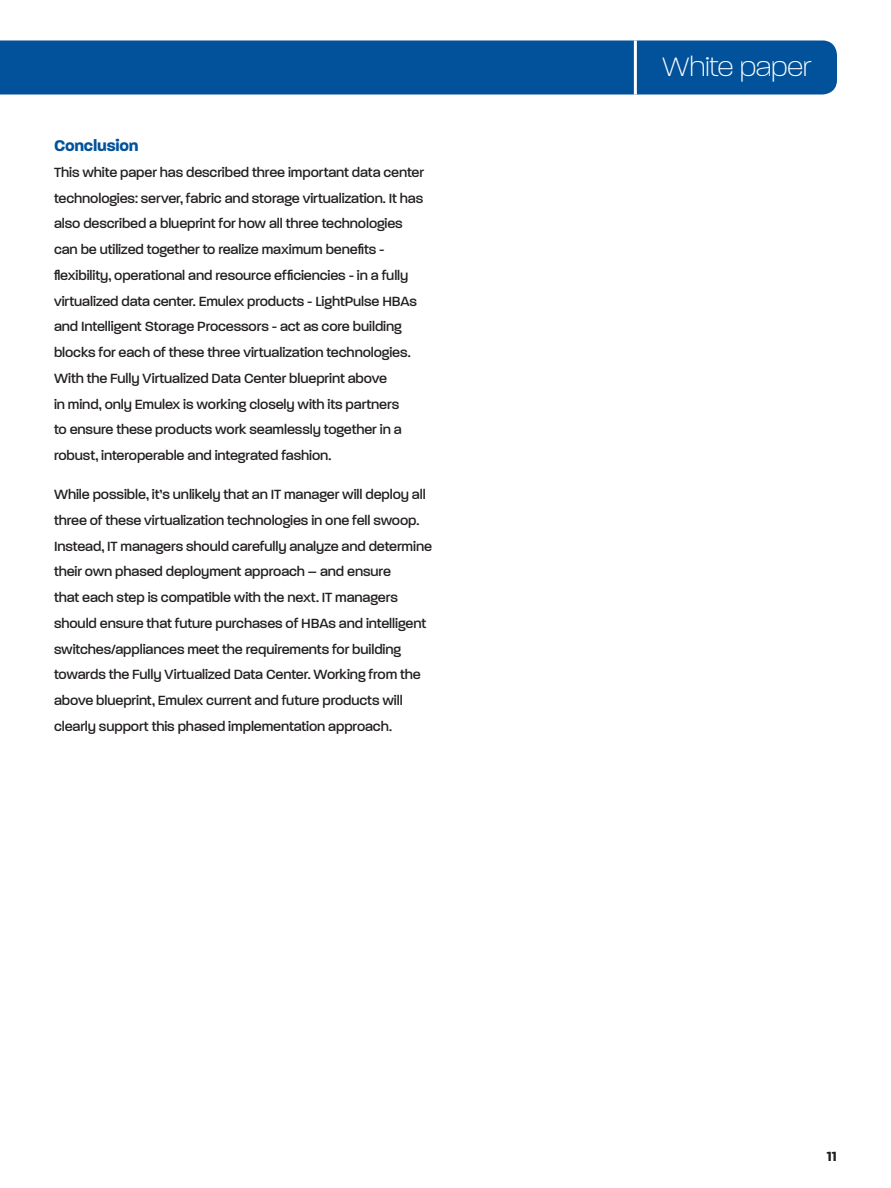
<style>
.page{position:relative;width:891px;height:1188px;background:#fff}
.page>*{position:absolute;margin:0;border:0;box-sizing:border-box;transform-origin:0 0}
.t1{font:200 36px "Paralucent";color:#fff}
.t2{font:700 21px "Paralucent";color:#01529a}
.t3{font:500 18px/25.8px "Paralucent";letter-spacing:-.005em;color:#231f20}
.t4{font:700 18px "Paralucent";color:#231f20}
</style>
<div class="page">
<div style="left:0;top:40px;width:837px;height:54px;background:#01529a"></div>
<hr style="left:634px;top:40px;width:3px;height:54px;background:#fff">
<p class="t2" style="left:54px;top:134px;width:86px">Conclusion</p>
<p class="t3" style="left:54px;top:159px;width:372px">This white paper has described three important data center technologies: server, fabric and storage virtualization. It has also described a blueprint for how all three technologies can be utilized together to realize maximum benefits - flexibility, operational and resource efficiencies - in a fully virtualized data center. Emulex products - LightPulse HBAs and Intelligent Storage Processors - act as core building blocks for each of these three virtualization technologies.<br>With the Fully Virtualized Data Center blueprint above<br>in mind, only Emulex is working closely with its partners<br>to ensure these products work seamlessly together in a robust, interoperable and integrated fashion.</p>
<p class="t3" style="left:54px;top:481px;width:380px">While possible, it’s unlikely that an IT manager will deploy all three of these virtualization technologies in one fell swoop.<br>Instead, IT managers should carefully analyze and determine their own phased deployment approach – and ensure<br>that each step is compatible with the next. IT managers should ensure that future purchases of HBAs and intelligent switches/appliances meet the requirements for building towards the Fully Virtualized Data Center. Working from the above blueprint, Emulex current and future products will clearly support this phased implementation approach.</p>
<h1 class="t1" style="left:663px;top:47px;width:150px">White paper</h1>
<p class="t4" style="left:827px;top:1147px;width:12px">11</p>
</div>
